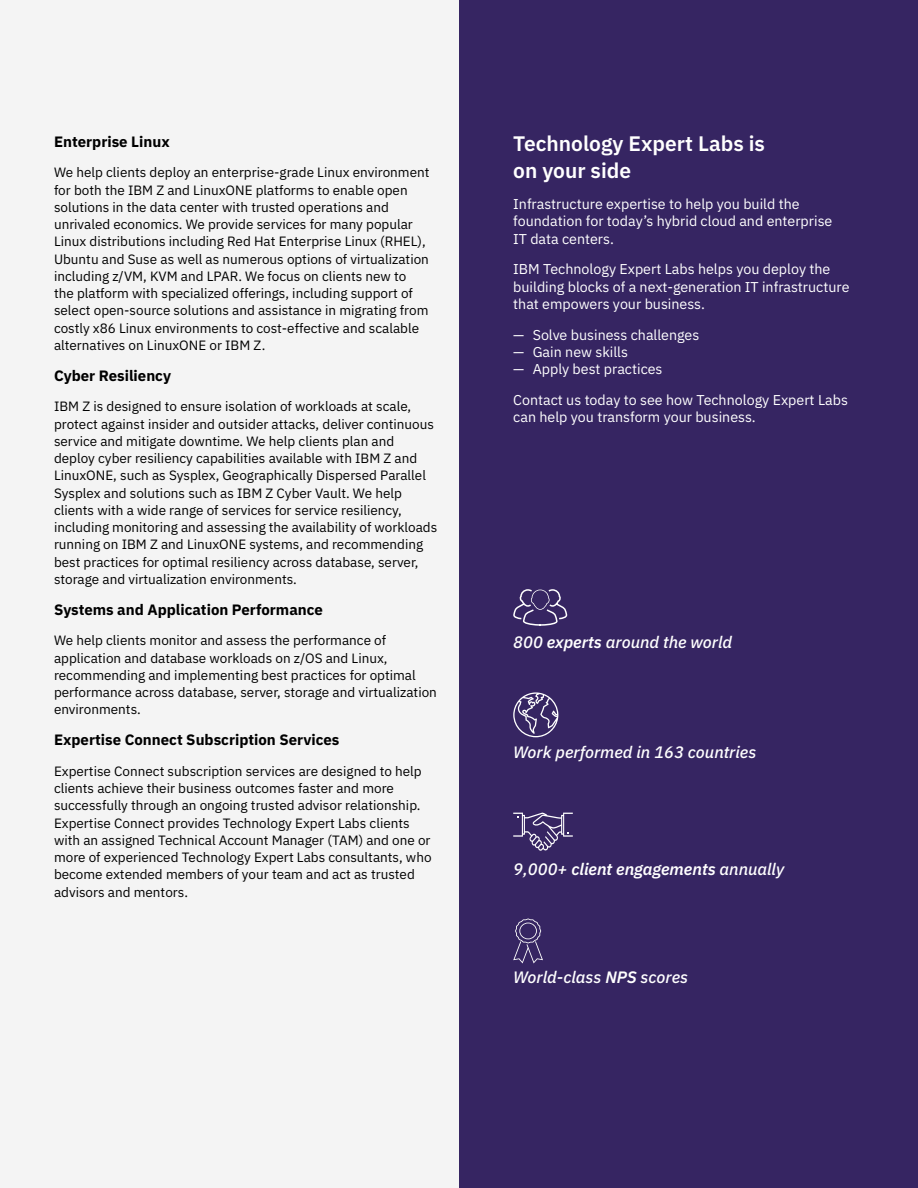
<style>
.page{position:relative;width:918px;height:1188px;background:#f4f4f4}
.page>*{position:absolute;margin:0;border:0;box-sizing:border-box;transform-origin:0 0}
.body{font:600 21px/27px "IBM Plex Sans";color:#fff}
.body-2{font:italic 500 16.5px "IBM Plex Sans";color:#fff}
.body-3{font:italic 600 16.5px "IBM Plex Sans";color:#fff}
.t1{font:700 15px "IBM Plex Sans";color:#000}
.body-4{font:14.25px/17.2px "IBM Plex Sans";color:#fff}
.t2{font:13.5px/17.2px "IBM Plex Sans";color:#000}
.s1{font-weight:600}
.s2{font-weight:500}
</style>
<div class="page">
<div style="left:459px;top:0;width:459px;height:1188px;background:#362562"></div>
<svg style="left:513px;top:813px;width:60px;height:38px"></svg>
<svg style="left:513px;top:692px;width:45px;height:45px"></svg>
<svg style="left:513px;top:918px;width:30px;height:45px"></svg>
<svg style="left:513px;top:589px;width:55px;height:37px"></svg>
<p class="t1" style="left:54px;top:129px;width:117px">Enterprise Linux</p>
<p class="t2" style="left:54px;top:163px;width:377px">We help clients deploy an enterprise-grade Linux environment for both the IBM Z and LinuxONE platforms to enable open solutions in the data center with trusted operations and unrivaled economics. We provide services for many popular Linux distributions including Red Hat Enterprise Linux (RHEL), Ubuntu and Suse as well as numerous options of virtualization including z/VM, KVM and LPAR. We focus on clients new to the platform with specialized offerings, including support of select open-source solutions and assistance in migrating from costly x86 Linux environments to cost-effective and scalable alternatives on LinuxONE or IBM Z.</p>
<p class="t1" style="left:54px;top:363px;width:119px">Cyber Resiliency</p>
<p class="t2" style="left:54px;top:397px;width:385px">IBM Z is designed to ensure isolation of workloads at scale, protect against insider and outsider attacks, deliver continuous service and mitigate downtime. We help clients plan and deploy cyber resiliency capabilities available with IBM Z and LinuxONE, such as Sysplex, Geographically Dispersed Parallel Sysplex and solutions such as IBM Z Cyber Vault. We help clients with a wide range of services for service resiliency, including monitoring and assessing the availability of workloads running on IBM Z and LinuxONE systems, and recommending best practices for optimal resiliency across database, server, storage and virtualization environments.</p>
<p class="t1" style="left:54px;top:597px;width:270px">Systems and Application Performance</p>
<p class="t2" style="left:54px;top:631px;width:384px">We help clients monitor and assess the performance of application and database workloads on z/OS and Linux, recommending and implementing best practices for optimal performance across database, server, storage and virtualization environments.</p>
<p class="t1" style="left:54px;top:728px;width:287px">Expertise Connect Subscription Services</p>
<p class="t2" style="left:54px;top:761px;width:379px">Expertise Connect subscription services are designed to help clients achieve their business outcomes faster and more successfully through an ongoing trusted advisor relationship.<br>Expertise Connect provides Technology Expert Labs clients with an assigned Technical Account Manager (TAM) and one or more of experienced Technology Expert Labs consultants, who become extended members of your team and act as trusted advisors and mentors.</p>
<p class="body" style="left:513px;top:129px;width:253px">Technology Expert Labs is on your side</p>
<p class="body-4" style="left:513px;top:194px;width:321px">Infrastructure expertise to help you build the foundation for today’s hybrid cloud and enterprise<br>IT data centers.</p>
<p class="body-4" style="left:513px;top:260px;width:338px">IBM Technology Expert Labs helps you deploy the building blocks of a next-generation IT infrastructure that empowers your business.</p>
<p class="body-4" style="left:513px;top:325px;width:188px">— Solve business challenges</p>
<p class="body-4" style="left:513px;top:342px;width:116px">— Gain new skills</p>
<p class="body-4" style="left:513px;top:359px;width:151px">— Apply best practices</p>
<p class="body-4" style="left:513px;top:390px;width:336px">Contact us today to see how Technology Expert Labs can help you transform your business.</p>
<p class="body-2" style="left:513px;top:629px;width:220px">800 <span class="s1">experts</span> around the world</p>
<p class="body-2" style="left:513px;top:740px;width:245px">Work performed in 163 countries</p>
<p class="body-3" style="left:513px;top:856px;width:272px"><span class="s2">9,000+</span> client engagements <span class="s2">annually</span></p>
<p class="body-2" style="left:513px;top:964px;width:176px">World-class <span class="s1">NPS</span> scores</p>
</div>
